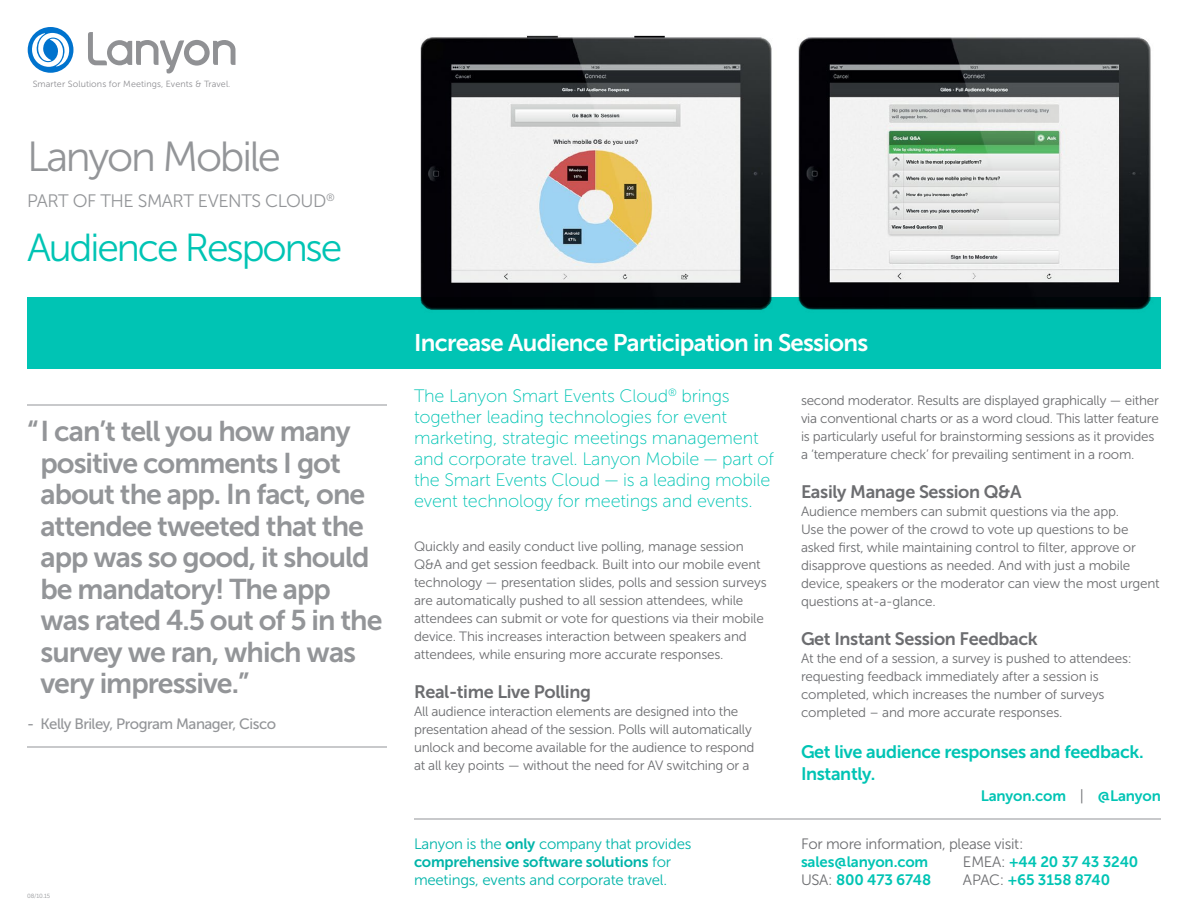
<style>
.page{position:relative;width:1188px;height:918px;background:#fff}
.page>*{position:absolute;margin:0;border:0;box-sizing:border-box;transform-origin:0 0}
.Headline_1{font:42px "Museo Sans 300";letter-spacing:-.055em;color:#939598}
.Headline_2{font:39px "Museo Sans 300";letter-spacing:-.055em;color:#00c4b4}
.Pull_Quote{font:28.5px/31.5px "Museo Sans 700";letter-spacing:-.035em;color:#939598}
.Headline_3_White{font:24px "Museo Sans 700";letter-spacing:-.03em;color:#fff}
.Intro_Paragraph{font:18px/21px "Museo Sans 100";letter-spacing:-.01em;color:#00c4b4}
.Headline_4{font:18px "Museo Sans 700";letter-spacing:-.02em;color:#6c6d70}
.Headline_5{font:18px/22.5px "Museo Sans 700";letter-spacing:-.02em;color:#00c4b4}
.Headline_1-2{font:18px "Museo Sans 300";letter-spacing:-.025em;color:#939598}
.t1{font:15px/18px "Museo Sans 300";letter-spacing:-.015em;color:#00b4a9}
.CTA_Info{font:15px "Museo Sans 700";letter-spacing:-.01em;color:#00c4b4}
.Pull_Quote_Source{font:15px "Museo Sans 500";letter-spacing:-.035em;color:#939598}
.CTA_Info-2{font:15px "Museo Sans 300";letter-spacing:-.02em;color:#6c6d70}
.t2{font:13.5px/18px "Museo Sans 300";letter-spacing:-.015em;color:#6c6d70}
.t3{font:9px "Museo Sans 300";letter-spacing:.01em;color:#8f8f93}
.t4{font:6px "Museo Sans 300";color:#939598}
.s1{font-family:"Museo Sans 300";color:#6c6d70}
.s2{font-family:"Museo Sans 700"}
</style>
<div class="page">
<img style="left:420px;top:35px;width:731px;height:262px">
<hr style="left:414px;top:819px;width:747px;height:1px;background:#939598">
<svg style="left:28px;top:27px;width:45px;height:46px"></svg>
<svg style="left:88px;top:32px;width:148px;height:42px"></svg>
<hr style="left:27px;top:405px;width:360px;height:1px;background:#939598">
<hr style="left:27px;top:747px;width:360px;height:1px;background:#939598">
<div style="left:27px;top:297px;width:1134px;height:72px;background:#00c4b4"></div>
<p class="t3" style="left:33px;top:79px;width:199px">Smarter Solutions for Meetings, Events &amp; Travel.</p>
<p class="Headline_1" style="left:27px;top:134px;width:256px">Lanyon Mobile</p>
<p class="Headline_1-2" style="left:27px;top:191px;width:309px">PART OF THE SMART EVENTS CLOUD<sup>®</sup></p>
<p class="Headline_2" style="left:27px;top:227px;width:317px">Audience Response</p>
<p class="Pull_Quote" style="left:41px;top:415px;width:344px;text-indent:-14px">“I can’t tell you how many positive comments I got about the app. In fact, one attendee tweeted that the app was so good, it should be mandatory! The app was rated 4.5 out of 5 in the survey we ran, which was very impressive.”</p>
<p class="Pull_Quote_Source" style="left:27px;top:716px;width:251px">- Kelly Briley, Program Manager, Cisco</p>
<p class="t4" style="left:27px;top:892px;width:25px">08/10.15</p>
<p class="Headline_3_White" style="left:414px;top:329px;width:456px">Increase Audience Participation in Sessions</p>
<p class="Intro_Paragraph" style="left:414px;top:386px;width:361px">The Lanyon Smart Events Cloud<sup>®</sup> brings together leading technologies for event marketing, strategic meetings management and corporate travel. Lanyon Mobile — part of the Smart Events Cloud — is a leading mobile event technology for meetings and events.</p>
<p class="t2" style="left:414px;top:537px;width:354px">Quickly and easily conduct live polling, manage session Q&amp;A and get session feedback. Built into our mobile event technology — presentation slides, polls and session surveys are automatically pushed to all session attendees, while attendees can submit or vote for questions via their mobile device. This increases interaction between speakers and attendees, while ensuring more accurate responses.</p>
<p class="Headline_4" style="left:414px;top:682px;width:178px">Real-time Live Polling</p>
<p class="t2" style="left:414px;top:702px;width:342px">All audience interaction elements are designed into the presentation ahead of the session. Polls will automatically unlock and become available for the audience to respond at all key points — without the need for AV switching or a</p>
<p class="t2" style="left:801px;top:391px;width:359px">second moderator. Results are displayed graphically — either via conventional charts or as a word cloud. This latter feature is particularly useful for brainstorming sessions as it provides a ‘temperature check’ for prevailing sentiment in a room.</p>
<p class="Headline_4" style="left:801px;top:482px;width:222px">Easily Manage Session Q&amp;A</p>
<p class="t2" style="left:801px;top:502px;width:360px">Audience members can submit questions via the app.<br>Use the power of the crowd to vote up questions to be asked first, while maintaining control to filter, approve or disapprove questions as needed. And with just a mobile device, speakers or the moderator can view the most urgent questions at-a-glance.</p>
<p class="Headline_4" style="left:801px;top:629px;width:238px">Get Instant Session Feedback</p>
<p class="t2" style="left:801px;top:649px;width:332px">At the end of a session, a survey is pushed to attendees: requesting feedback immediately after a session is completed, which increases the number of surveys completed – and more accurate responses.</p>
<p class="Headline_5" style="left:801px;top:740px;width:344px">Get live audience responses and feedback.<br>Instantly.</p>
<p class="CTA_Info" style="left:981px;top:787px;width:182px">Lanyon.com <span class="s1">|</span> @Lanyon</p>
<p class="t1" style="left:414px;top:835px;width:279px">Lanyon is the <span class="s2">only</span> company that provides <span class="s2">comprehensive software solutions</span> for meetings, events and corporate travel.</p>
<p class="CTA_Info-2" style="left:801px;top:836px;width:224px">For more information, please visit:</p>
<p class="CTA_Info" style="left:801px;top:853px;width:129px">sales@lanyon.com</p>
<p class="CTA_Info" style="left:963px;top:853px;width:177px"><span class="s1">EMEA:</span> +44 20 37 43 3240</p>
<p class="CTA_Info" style="left:801px;top:871px;width:132px"><span class="s1">USA:</span> 800 473 6748</p>
<p class="CTA_Info" style="left:963px;top:871px;width:149px"><span class="s1">APAC:</span> +65 3158 8740</p>
</div>
